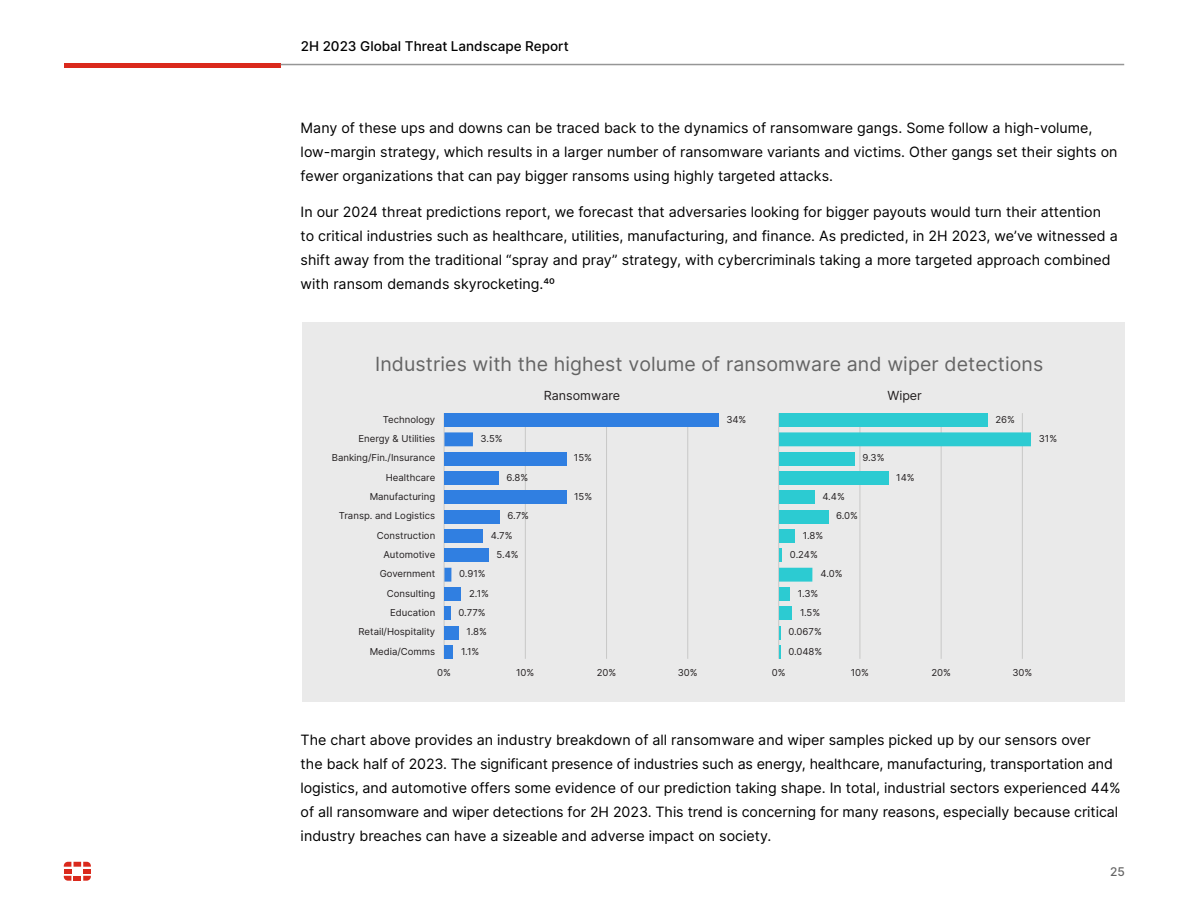
<style>
.page{position:relative;width:1188px;height:918px;background:#fff}
.page>*{position:absolute;margin:0;border:0;box-sizing:border-box;transform-origin:0 0}
.t1{font:19.5px "Inter";letter-spacing:.005em;color:#646464}
.t2{font:14.25px/24px "Inter";color:#000}
.t3{font:500 13.5px "Inter";color:#000}
.t4{font:12.6px "Inter";color:#231f20}
.t5{font:500 12px "Inter";color:#646464}
.t6{font:9.6px "Inter";color:#231f20}
</style>
<div class="page">
<hr style="left:64px;top:64px;width:217px;height:4px;background:#da291c">
<hr style="left:281px;top:64px;width:843px;height:1px;background:#969696">
<svg style="left:64px;top:862px;width:27px;height:19px"></svg>
<div style="left:302px;top:323px;width:822px;height:379px;background:#eaeaea"></div>
<hr style="left:778px;top:413px;width:1px;height:246px;background:#c8c8c7">
<hr style="left:860px;top:413px;width:1px;height:246px;background:#c8c8c7">
<hr style="left:941px;top:413px;width:1px;height:246px;background:#c8c8c7">
<hr style="left:1022px;top:413px;width:1px;height:246px;background:#c8c8c7">
<hr style="left:444px;top:413px;width:1px;height:246px;background:#c8c8c7">
<hr style="left:525px;top:413px;width:1px;height:246px;background:#c8c8c7">
<hr style="left:606px;top:413px;width:1px;height:246px;background:#c8c8c7">
<hr style="left:688px;top:413px;width:1px;height:246px;background:#c8c8c7">
<div style="left:444px;top:413px;width:275px;height:14px;background:#307fe1"></div>
<div style="left:444px;top:432px;width:29px;height:14px;background:#307fe1"></div>
<div style="left:444px;top:452px;width:123px;height:14px;background:#307fe1"></div>
<div style="left:444px;top:471px;width:55px;height:14px;background:#307fe1"></div>
<div style="left:444px;top:490px;width:123px;height:14px;background:#307fe1"></div>
<div style="left:444px;top:510px;width:56px;height:14px;background:#307fe1"></div>
<div style="left:444px;top:529px;width:39px;height:14px;background:#307fe1"></div>
<div style="left:444px;top:548px;width:45px;height:14px;background:#307fe1"></div>
<div style="left:444px;top:568px;width:7px;height:14px;background:#307fe1"></div>
<div style="left:444px;top:587px;width:17px;height:14px;background:#307fe1"></div>
<div style="left:444px;top:606px;width:7px;height:14px;background:#307fe1"></div>
<div style="left:444px;top:626px;width:15px;height:13px;background:#307fe1"></div>
<div style="left:444px;top:645px;width:9px;height:14px;background:#307fe1"></div>
<div style="left:779px;top:413px;width:209px;height:14px;background:#2ccbd2"></div>
<div style="left:779px;top:432px;width:252px;height:14px;background:#2ccbd2"></div>
<div style="left:779px;top:452px;width:76px;height:14px;background:#2ccbd2"></div>
<div style="left:779px;top:471px;width:110px;height:14px;background:#2ccbd2"></div>
<div style="left:779px;top:490px;width:36px;height:14px;background:#2ccbd2"></div>
<div style="left:779px;top:510px;width:49px;height:14px;background:#2ccbd2"></div>
<div style="left:779px;top:529px;width:16px;height:14px;background:#2ccbd2"></div>
<hr style="left:779px;top:548px;width:3px;height:14px;background:#2ccbd2">
<div style="left:779px;top:568px;width:33px;height:14px;background:#2ccbd2"></div>
<div style="left:779px;top:587px;width:11px;height:14px;background:#2ccbd2"></div>
<div style="left:779px;top:606px;width:13px;height:14px;background:#2ccbd2"></div>
<svg style="left:779px;top:626px;width:1px;height:13px"></svg>
<svg style="left:779px;top:645px;width:1px;height:14px"></svg>
<p class="t3" style="left:301px;top:36px;width:270px">2H 2023 Global Threat Landscape Report</p>
<p class="t2" style="left:301px;top:115px;width:818px">Many of these ups and downs can be traced back to the dynamics of ransomware gangs. Some follow a high-volume, low-margin strategy, which results in a larger number of ransomware variants and victims. Other gangs set their sights on fewer organizations that can pay bigger ransoms using highly targeted attacks.</p>
<p class="t2" style="left:301px;top:199px;width:819px">In our 2024 threat predictions report, we forecast that adversaries looking for bigger payouts would turn their attention to critical industries such as healthcare, utilities, manufacturing, and finance. As predicted, in 2H 2023, we’ve witnessed a shift away from the traditional “spray and pray” strategy, with cybercriminals taking a more targeted approach combined with ransom demands skyrocketing.40</p>
<p class="t1" style="left:375px;top:349px;width:670px">Industries with the highest volume of ransomware and wiper detections</p>
<p class="t4" style="left:544px;top:387px;width:78px">Ransomware</p>
<p class="t4" style="left:887px;top:387px;width:36px">Wiper</p>
<p class="t6" style="left:383px;top:412px;width:54px">Technology</p>
<p class="t6" style="left:726px;top:412px;width:22px">34%</p>
<p class="t6" style="left:358px;top:432px;width:78px">Energy &amp; Utilities</p>
<p class="t6" style="left:481px;top:432px;width:24px">3.5%</p>
<p class="t6" style="left:332px;top:451px;width:105px">Banking/Fin./Insurance</p>
<p class="t6" style="left:574px;top:451px;width:20px">15%</p>
<p class="t6" style="left:386px;top:470px;width:51px">Healthcare</p>
<p class="t6" style="left:507px;top:470px;width:23px">6.8%</p>
<p class="t6" style="left:370px;top:490px;width:67px">Manufacturing</p>
<p class="t6" style="left:574px;top:490px;width:20px">15%</p>
<p class="t6" style="left:339px;top:509px;width:98px">Transp. and Logistics</p>
<p class="t6" style="left:508px;top:509px;width:23px">6.7%</p>
<p class="t6" style="left:377px;top:528px;width:60px">Construction</p>
<p class="t6" style="left:491px;top:528px;width:23px">4.7%</p>
<p class="t6" style="left:384px;top:548px;width:53px">Automotive</p>
<p class="t6" style="left:496px;top:548px;width:24px">5.4%</p>
<p class="t6" style="left:380px;top:567px;width:57px">Government</p>
<p class="t6" style="left:459px;top:567px;width:28px">0.91%</p>
<p class="t6" style="left:387px;top:586px;width:50px">Consulting</p>
<p class="t6" style="left:469px;top:586px;width:21px">2.1%</p>
<p class="t6" style="left:390px;top:606px;width:47px">Education</p>
<p class="t6" style="left:458px;top:606px;width:29px">0.77%</p>
<p class="t6" style="left:359px;top:625px;width:78px">Retail/Hospitality</p>
<p class="t6" style="left:467px;top:625px;width:22px">1.8%</p>
<p class="t6" style="left:370px;top:644px;width:67px">Media/Comms</p>
<p class="t6" style="left:461px;top:644px;width:20px">1.1%</p>
<p class="t6" style="left:863px;top:451px;width:24px">9.3%</p>
<p class="t6" style="left:822px;top:490px;width:24px">4.4%</p>
<p class="t6" style="left:836px;top:509px;width:23px">6.0%</p>
<p class="t6" style="left:803px;top:528px;width:22px">1.8%</p>
<p class="t6" style="left:790px;top:548px;width:30px">0.24%</p>
<p class="t6" style="left:821px;top:567px;width:24px">4.0%</p>
<p class="t6" style="left:798px;top:586px;width:22px">1.3%</p>
<p class="t6" style="left:800px;top:606px;width:22px">1.5%</p>
<p class="t6" style="left:788px;top:625px;width:35px">0.067%</p>
<p class="t6" style="left:788px;top:644px;width:36px">0.048%</p>
<p class="t6" style="left:896px;top:470px;width:20px">14%</p>
<p class="t6" style="left:995px;top:412px;width:21px">26%</p>
<p class="t6" style="left:437px;top:665px;width:15px">0%</p>
<p class="t6" style="left:516px;top:665px;width:20px">10%</p>
<p class="t6" style="left:597px;top:665px;width:21px">20%</p>
<p class="t6" style="left:678px;top:665px;width:21px">30%</p>
<p class="t6" style="left:772px;top:665px;width:15px">0%</p>
<p class="t6" style="left:851px;top:665px;width:20px">10%</p>
<p class="t6" style="left:931px;top:665px;width:21px">20%</p>
<p class="t6" style="left:1012px;top:665px;width:21px">30%</p>
<p class="t6" style="left:1039px;top:432px;width:20px">31%</p>
<p class="t2" style="left:301px;top:727px;width:822px">The chart above provides an industry breakdown of all ransomware and wiper samples picked up by our sensors over<br>the back half of 2023. The significant presence of industries such as energy, healthcare, manufacturing, transportation and logistics, and automotive offers some evidence of our prediction taking shape. In total, industrial sectors experienced 44% of all ransomware and wiper detections for 2H 2023. This trend is concerning for many reasons, especially because critical industry breaches can have a sizeable and adverse impact on society.</p>
<p class="t5" style="left:1110px;top:863px;width:16px">25</p>
</div>
